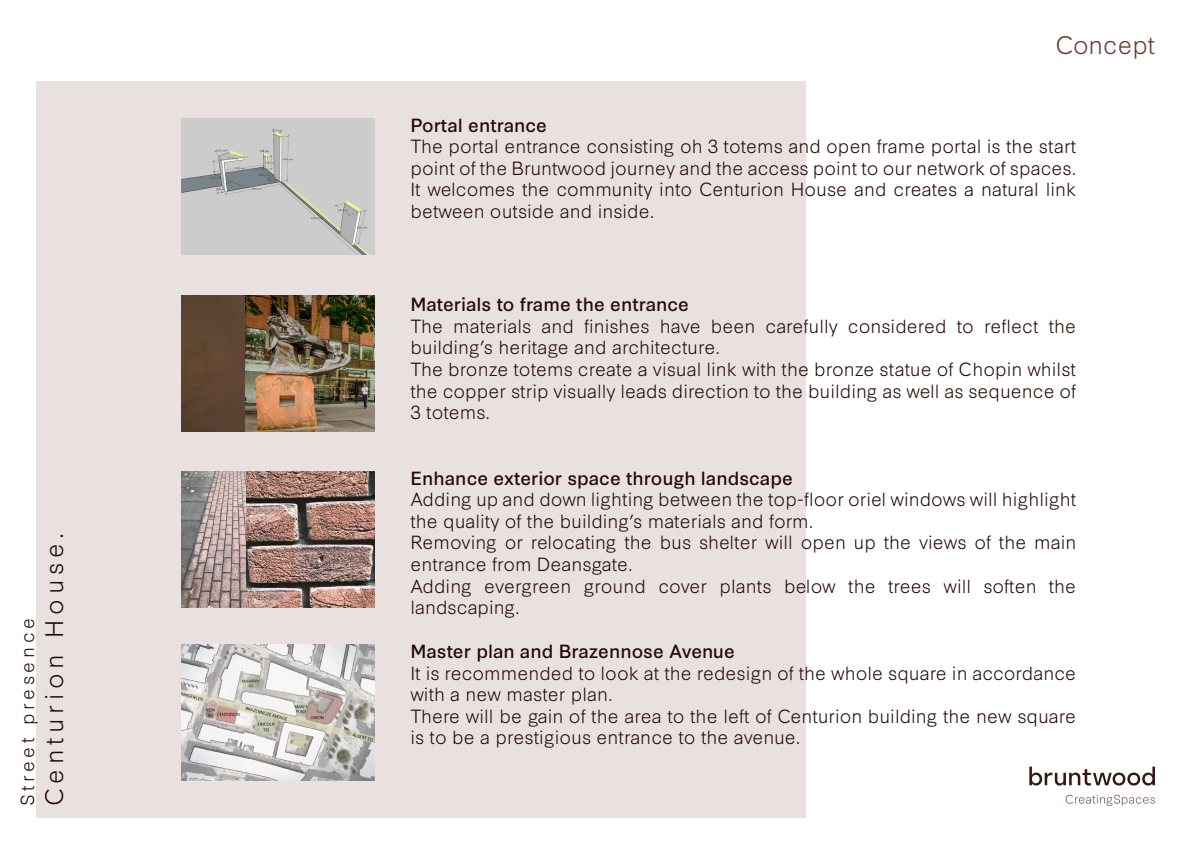
<style>
.page{position:relative;width:1191px;height:842px;background:#fff}
.page>*{position:absolute;margin:0;border:0;box-sizing:border-box;transform-origin:0 0}
.t1{font:300 24px "Synthese";letter-spacing:.2em;color:#240807}
.t2{font:300 24px "Synthese";color:#64382d}
.t3{font:300 18px/21.6px "Synthese";color:#240807}
.t4{font:18px "Synthese";color:#240807}
.t5{font:300 18px "Synthese";letter-spacing:.2em;color:#240807}
</style>
<div class="page">
<div style="left:36px;top:81px;width:769px;height:736px;background:#e8e1e0"></div>
<svg style="left:1029px;top:767px;width:126px;height:18px"></svg>
<svg style="left:1065px;top:795px;width:90px;height:11px"></svg>
<img style="left:181px;top:296px;width:193px;height:136px">
<img style="left:181px;top:118px;width:193px;height:136px">
<img style="left:181px;top:471px;width:193px;height:136px">
<img style="left:181px;top:644px;width:193px;height:136px">
<h1 class="t1" style="left:34px;top:806px;width:275px;rotate:-90deg">Centurion House.</h1>
<p class="t5" style="left:13px;top:806px;width:189px;rotate:-90deg">Street presence</p>
<p class="t2" style="left:1055px;top:25px;width:101px">Concept</p>
<p class="t4" style="left:410px;top:110px;width:138px">Portal entrance</p>
<p class="t3" style="left:410px;top:134px;width:667px">The portal entrance consisting oh 3 totems and open frame portal is the start point of the Bruntwood journey and the access point to our network of spaces.</p>
<p class="t3" style="left:410px;top:177px;width:667px">It welcomes the community into Centurion House and creates a natural link between outside and inside.</p>
<p class="t4" style="left:410px;top:290px;width:280px">Materials to frame the entrance</p>
<p class="t3" style="left:410px;top:314px;width:667px">The materials and finishes have been carefully considered to reflect the building’s heritage and architecture.</p>
<p class="t3" style="left:410px;top:357px;width:667px;text-align:justify">The bronze totems create a visual link with the bronze statue of Chopin whilst the copper strip visually leads direction to the building as well as sequence of 3 totems.</p>
<p class="t4" style="left:410px;top:463px;width:384px">Enhance exterior space through landscape</p>
<p class="t3" style="left:410px;top:487px;width:667px">Adding up and down lighting between the top-floor oriel windows will highlight the quality of the building’s materials and form.</p>
<p class="t3" style="left:410px;top:530px;width:667px">Removing or relocating the bus shelter will open up the views of the main entrance from Deansgate.</p>
<p class="t3" style="left:410px;top:573px;width:667px">Adding evergreen ground cover plants below the trees will soften the landscaping.</p>
<p class="t4" style="left:410px;top:637px;width:326px">Master plan and Brazennose Avenue</p>
<p class="t3" style="left:410px;top:660px;width:667px">It is recommended to look at the redesign of the whole square in accordance with a new master plan.</p>
<p class="t3" style="left:410px;top:703px;width:667px">There will be gain of the area to the left of Centurion building the new square is to be a prestigious entrance to the avenue.</p>
</div>
